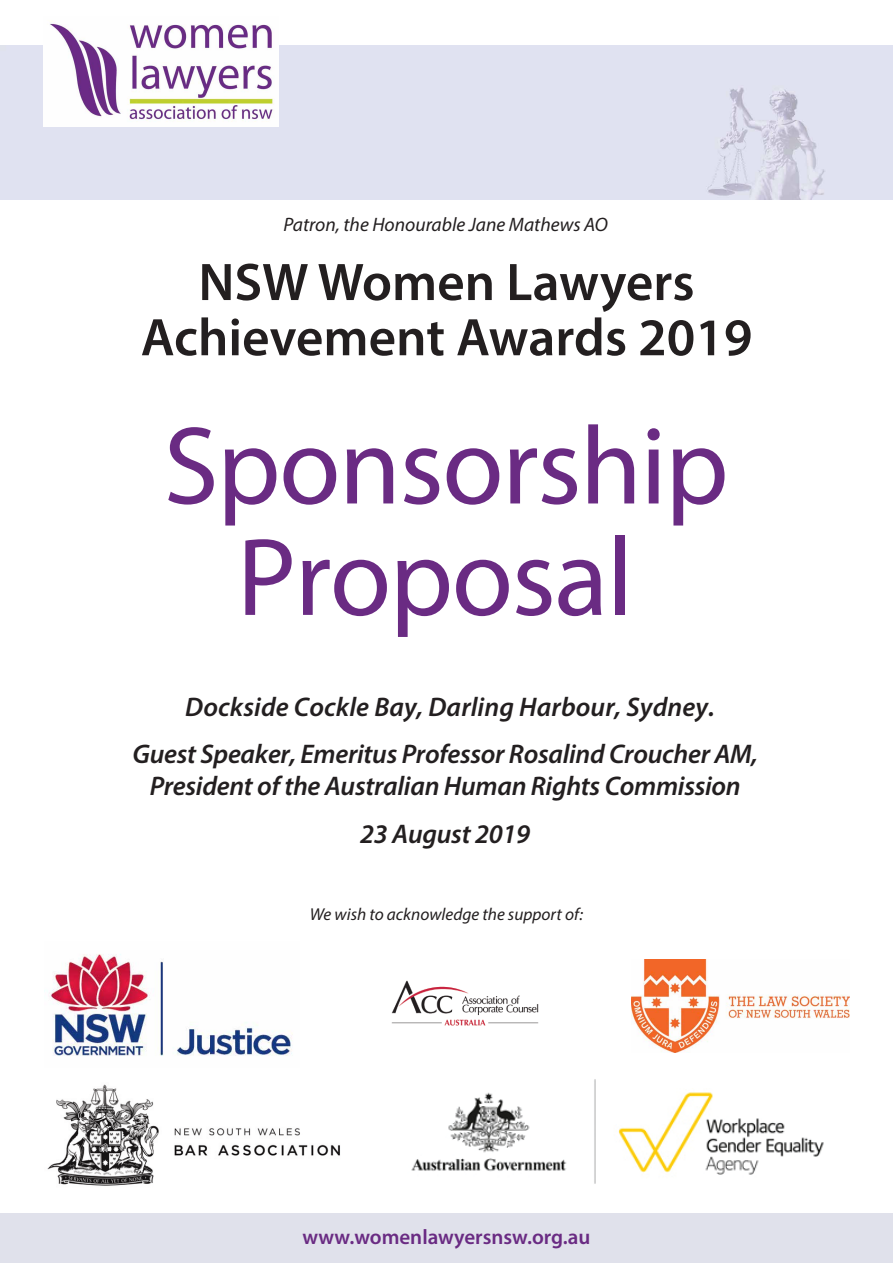
<style>
.page{position:relative;width:893px;height:1263px;background:#fff}
.page>*{position:absolute;margin:0;border:0;box-sizing:border-box;transform-origin:0 0}
.t1{font:111.45px/111.4px "Myriad Pro";letter-spacing:-.01em;color:#6a2b83;text-align:center}
.t2{font:600 53.25px/55.2px "Myriad Pro";color:#231f20;text-align:center}
.t3{font:italic 600 27px/47.4px "Myriad Pro";letter-spacing:-.01em;color:#231f20;text-align:center}
.t4{font:italic 600 22.5px "Myriad Pro";color:#fff}
.t5{font:600 21px "Myriad Pro";color:#6a2b83}
.t6{font:italic 19.5px "Myriad Pro";color:#231f20}
.t7{font:italic 17.25px "Myriad Pro";color:#231f20}
</style>
<div class="page">
<div style="left:0;top:45px;width:893px;height:155px;background:#e0e2f1"></div>
<img style="left:43px;top:21px;width:235px;height:105px">
<div style="left:0;top:1214px;width:893px;height:49px;background:#e0e1eb"></div>
<img style="left:632px;top:959px;width:218px;height:93px">
<img style="left:411px;top:1079px;width:413px;height:105px">
<img style="left:47px;top:1084px;width:293px;height:102px">
<img style="left:49px;top:954px;width:244px;height:102px">
<img style="left:391px;top:980px;width:148px;height:45px">
<p class="t6" style="left:283px;top:212px;width:326px">Patron, the Honourable Jane Mathews AO</p>
<h2 class="t2" style="left:141px;top:253px;width:613px">NSW Women Lawyers<br>Achievement Awards 2019</h2>
<p class="t4" style="left:625px;top:275px;width:18px">...</p>
<h1 class="t1" style="left:164px;top:409px;width:567px">Sponsorship<br>Proposal</h1>
<p class="t3" style="left:133px;top:682px;width:627px">Dockside Cockle Bay, Darling Harbour, Sydney.<br>Guest Speaker, Emeritus Professor Rosalind Croucher AM,</p>
<p class="t3" style="left:150px;top:762px;width:593px">President of the Australian Human Rights Commission<br>23 August 2019</p>
<p class="t7" style="left:310px;top:903px;width:275px">We wish to acknowledge the support of:</p>
<p class="t5" style="left:302px;top:1223px;width:290px">www.womenlawyersnsw.org.au</p>
</div>
